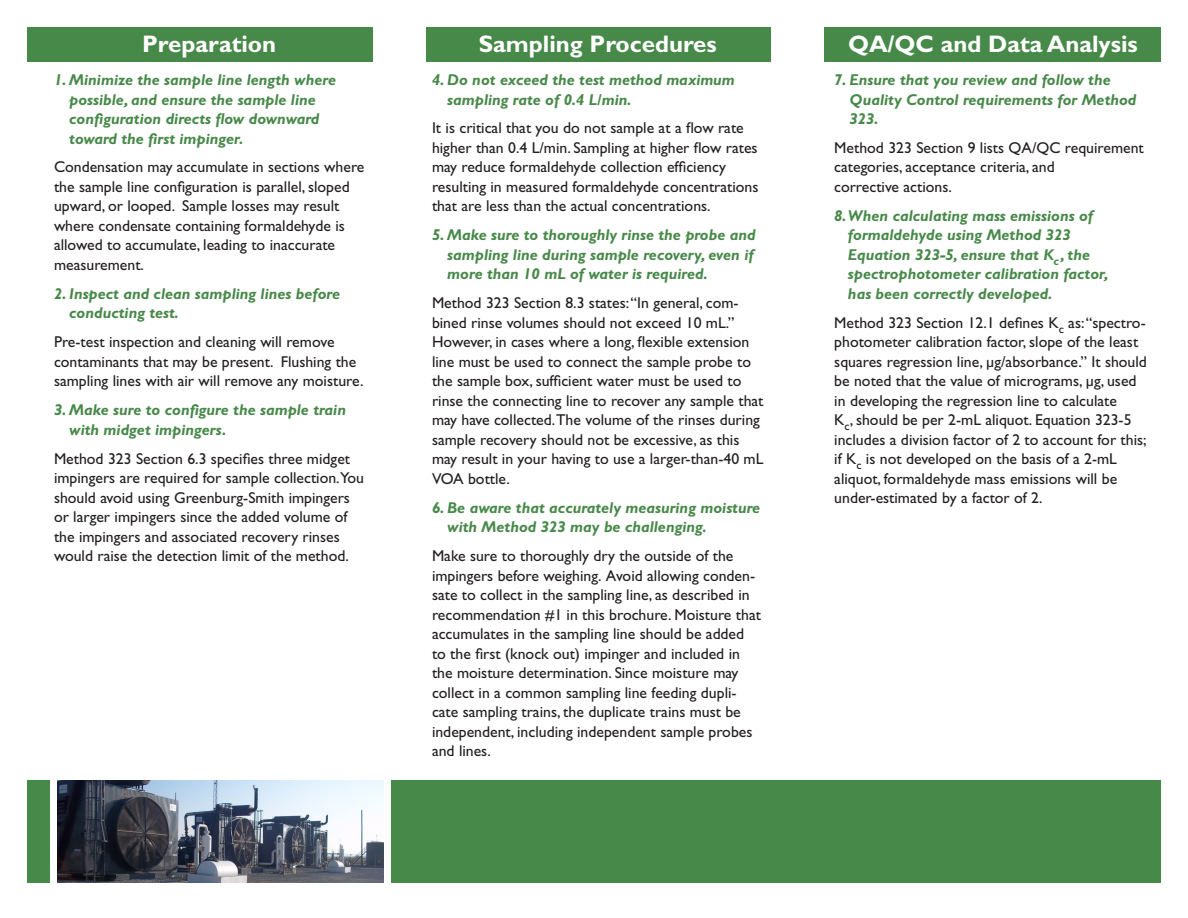
<style>
.page{position:relative;width:1188px;height:918px;background:#fff}
.page>*{position:absolute;margin:0;border:0;box-sizing:border-box;transform-origin:0 0}
.subhead{font:700 24px "Gill Sans Std";color:#fff}
.body{font:15.75px/19.5px "Gill Sans Std";color:#231f20}
.body-2{font:italic 700 15.75px/19.5px "Gill Sans Std";color:#478949}
</style>
<div class="page">
<div style="left:27px;top:27px;width:345px;height:34px;background:#478949"></div>
<div style="left:825px;top:27px;width:336px;height:34px;background:#478949"></div>
<div style="left:426px;top:27px;width:345px;height:34px;background:#478949"></div>
<img style="left:58px;top:780px;width:325px;height:102px">
<div style="left:392px;top:780px;width:769px;height:102px;background:#478949"></div>
<div style="left:27px;top:780px;width:23px;height:102px;background:#478949"></div>
<p class="subhead" style="left:142px;top:30px;width:135px">Preparation</p>
<p class="body-2" style="left:69px;top:70px;width:268px;text-indent:-15px">1. Minimize the sample line length where possible, and ensure the sample line configuration directs flow downward toward the first impinger.</p>
<p class="body" style="left:54px;top:158px;width:312px">Condensation may accumulate in sections where the sample line configuration is parallel, sloped upward, or looped. Sample losses may result where condensate containing formaldehyde is allowed to accumulate, leading to inaccurate measurement.</p>
<p class="body-2" style="left:69px;top:284px;width:272px;text-indent:-15px">2. Inspect and clean sampling lines before conducting test.</p>
<p class="body" style="left:54px;top:332px;width:311px">Pre-test inspection and cleaning will remove contaminants that may be present. Flushing the sampling lines with air will remove any moisture.</p>
<p class="body-2" style="left:69px;top:400px;width:278px;text-indent:-15px">3. Make sure to configure the sample train with midget impingers.</p>
<p class="body" style="left:54px;top:449px;width:312px">Method 323 Section 6.3 specifies three midget impingers are required for sample collection.You should avoid using Greenburg-Smith impingers or larger impingers since the added volume of the impingers and associated recovery rinses would raise the detection limit of the method.</p>
<p class="subhead" style="left:479px;top:30px;width:240px">Sampling Procedures</p>
<p class="body-2" style="left:447px;top:70px;width:289px;text-indent:-15px">4. Do not exceed the test method maximum sampling rate of 0.4 L/min.</p>
<p class="body" style="left:432px;top:119px;width:328px">It is critical that you do not sample at a flow rate higher than 0.4 L/min. Sampling at higher flow rates may reduce formaldehyde collection efficiency resulting in measured formaldehyde concentrations that are less than the actual concentrations.</p>
<p class="body-2" style="left:447px;top:225px;width:310px;text-indent:-15px">5. Make sure to thoroughly rinse the probe and sampling line during sample recovery, even if more than 10 mL of water is required.</p>
<p class="body" style="left:432px;top:293px;width:333px">Method 323 Section 8.3 states: “In general, com&shy;bined rinse volumes should not exceed 10 mL.” However, in cases where a long, flexible extension line must be used to connect the sample probe to the sample box, sufficient water must be used to rinse the connecting line to recover any sample that may have collected.The volume of the rinses during sample recovery should not be excessive, as this may result in your having to use a larger-than-40 mL VOA bottle.</p>
<p class="body-2" style="left:447px;top:498px;width:315px;text-indent:-15px">6. Be aware that accurately measuring moisture with Method 323 may be challenging.</p>
<p class="body" style="left:432px;top:546px;width:330px">Make sure to thoroughly dry the outside of the impingers before weighing. Avoid allowing conden&shy;sate to collect in the sampling line, as described in recommendation #1 in this brochure. Moisture that accumulates in the sampling line should be added to the first (knock out) impinger and included in the moisture determination. Since moisture may collect in a common sampling line feeding dupli&shy;cate sampling trains, the duplicate trains must be independent, including independent sample probes and lines.</p>
<p class="subhead" style="left:848px;top:30px;width:291px">QA/QC and Data Analysis</p>
<p class="body-2" style="left:850px;top:70px;width:288px;text-indent:-15px">7. Ensure that you review and follow the<br>Quality Control requirements for Method<br>323.</p>
<p class="body" style="left:834px;top:138px;width:311px">Method 323 Section 9 lists QA/QC requirement categories, acceptance criteria, and<br>corrective actions.</p>
<p class="body-2" style="left:848px;top:206px;width:262px;text-indent:-14px">8. When calculating mass emissions of formaldehyde using Method 323<br>Equation 323-5, ensure that K<sub>c</sub> , the spectrophotometer calibration factor, has been correctly developed.</p>
<p class="body" style="left:834px;top:313px;width:314px">Method 323 Section 12.1 defines K<sub>c</sub> as: “spectro&shy;photometer calibration factor, slope of the least squares regression line, μg/absorbance.” It should be noted that the value of micrograms, μg, used in developing the regression line to calculate<br>K<sub>c</sub>, should be per 2-mL aliquot. Equation 323-5 includes a division factor of 2 to account for this; if K<sub>c</sub> is not developed on the basis of a 2-mL aliquot, formaldehyde mass emissions will be under-estimated by a factor of 2.</p>
</div>
